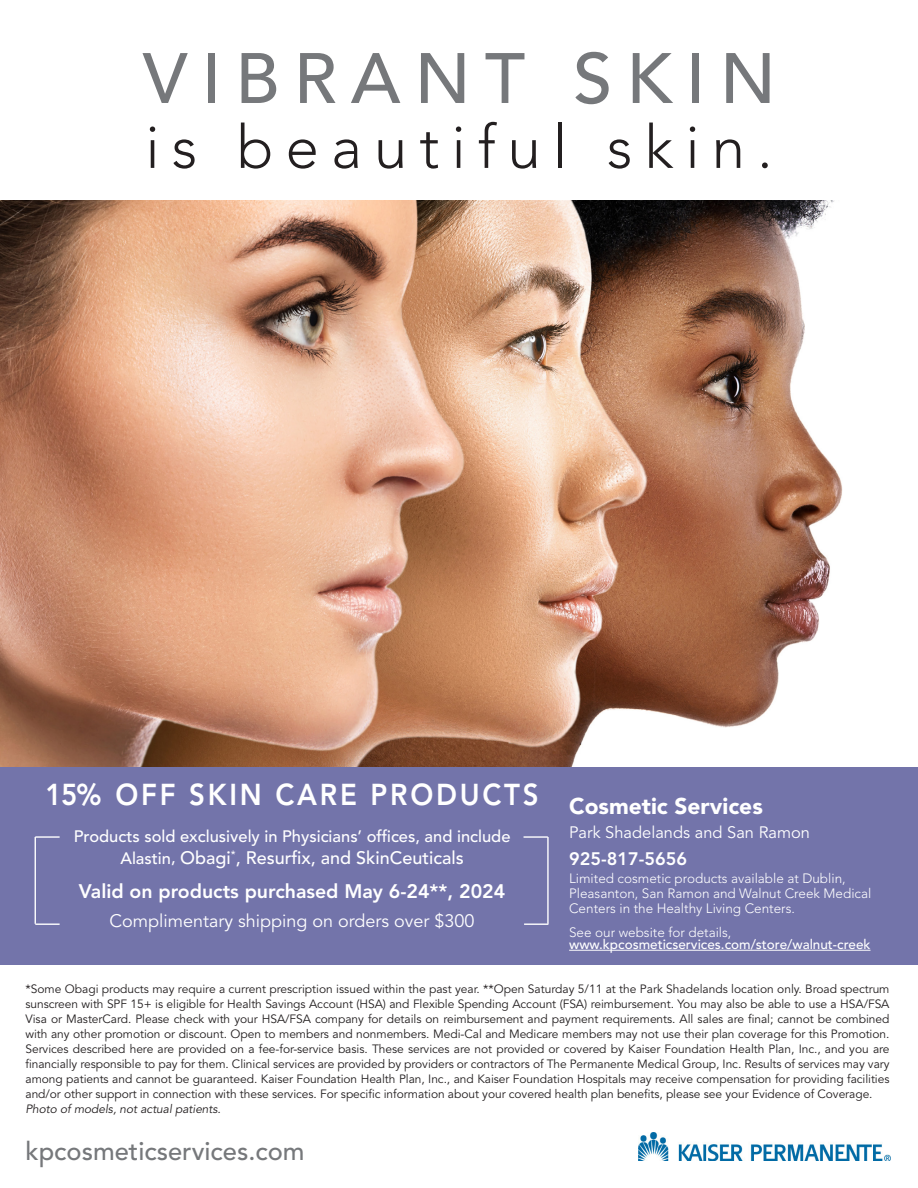
<style>
.page{position:relative;width:918px;height:1188px;background:#fff}
.page>*{position:absolute;margin:0;border:0;box-sizing:border-box;transform-origin:0 0}
.t1{font:500 70.5px "Avenir LT Std";letter-spacing:.2em;color:#76787b}
.t2{font:300 60px "Avenir LT Std";letter-spacing:.2em;color:#231f20}
.t3{font:800 30px "Avenir LT Std";letter-spacing:.1em;color:#fff;scale:.92 1}
.t4{font:500 25.5px "Avenir LT Std";color:#76787b}
.t5{font:900 22.65px "Avenir LT Std";color:#fff}
.t6{font:800 19.5px "Avenir LT Std";color:#fff}
.t7{font:500 18px "Avenir LT Std";color:#fff}
.t8{font:18px "Avenir LT Std";color:#fff}
.t9{font:800 18px "Avenir LT Std";color:#fff}
.t10{font:500 16.5px "Avenir LT Std";color:#fff}
.t11{font:16.5px "Avenir LT Std";color:#fff}
.t12{font:300 13.5px/15px "Avenir LT Std";color:#fff}
.t13{font:500 13.5px "Avenir LT Std";color:#fff}
.t14{font:12px/15px "Avenir LT Std";letter-spacing:-.005em;color:#231f20;text-align:justify}
.t15{font:italic 12px "Avenir LT Std";letter-spacing:-.005em;color:#231f20}
.s1{font-size:16.5px}
</style>
<div class="page">
<img style="left:0;top:200px;width:843px;height:567px">
<div style="left:0;top:767px;width:918px;height:197px;background:#7374aa"></div>
<img style="left:638px;top:1132px;width:253px;height:29px">
<hr style="left:569px;top:950px;width:302px;height:1px;background:#fff">
<hr style="left:35px;top:837px;width:1px;height:87px;background:#fff">
<hr style="left:547px;top:837px;width:2px;height:87px;background:#fff">
<hr style="left:35px;top:836px;width:25px;height:2px;background:#fff">
<hr style="left:524px;top:836px;width:24px;height:2px;background:#fff">
<svg style="left:35px;top:924px;width:25px;height:1px"></svg>
<svg style="left:524px;top:924px;width:24px;height:1px"></svg>
<p class="t1" style="left:143px;top:38px;width:635px">VIBRANT SKIN</p>
<p class="t2" style="left:145px;top:112px;width:629px">is beautiful skin.</p>
<p class="t3" style="left:46px;top:777px;width:537px">15% OFF SKIN CARE PRODUCTS</p>
<p class="t10" style="left:74px;top:827px;width:438px">Products sold exclusively in Physicians’ offices, and include</p>
<p class="t7" style="left:120px;top:848px;width:345px"><span class="s1">Alastin,</span> Obagi<sup>*</sup>, Resurfix, and SkinCeuticals</p>
<p class="t6" style="left:79px;top:880px;width:428px">Valid on products purchased May 6-24**, 2024</p>
<p class="t8" style="left:110px;top:911px;width:367px">Complimentary shipping on orders over $300</p>
<p class="t5" style="left:569px;top:792px;width:195px">Cosmetic Services</p>
<p class="t11" style="left:569px;top:823px;width:242px">Park Shadelands and San Ramon</p>
<p class="t9" style="left:569px;top:848px;width:119px">925-817-5656</p>
<p class="t12" style="left:569px;top:871px;width:304px">Limited cosmetic products available at Dublin,<br>Pleasanton, San Ramon and Walnut Creek Medical<br>Centers in the Healthy Living Centers.</p>
<p class="t12" style="left:569px;top:925px;width:164px">See our website for details,</p>
<p class="t13" style="left:569px;top:936px;width:303px">www.kpcosmeticservices.com/store/walnut-creek</p>
<p class="t14" style="left:26px;top:981px;width:866px">*Some Obagi products may require a current prescription issued within the past year. **Open Saturday 5/11 at the Park Shadelands location only. Broad spectrum sunscreen with SPF 15+ is eligible for Health Savings Account (HSA) and Flexible Spending Account (FSA) reimbursement. You may also be able to use a HSA/FSA Visa or MasterCard. Please check with your HSA/FSA company for details on reimbursement and payment requirements. All sales are final; cannot be combined with any other promotion or discount. Open to members and nonmembers. Medi-Cal and Medicare members may not use their plan coverage for this Promotion.<br>Services described here are provided on a fee-for-service basis. These services are not provided or covered by Kaiser Foundation Health Plan, Inc., and you are financially responsible to pay for them. Clinical services are provided by providers or contractors of The Permanente Medical Group, Inc. Results of services may vary among patients and cannot be guaranteed. Kaiser Foundation Health Plan, Inc., and Kaiser Foundation Hospitals may receive compensation for providing facilities and/or other support in connection with these services. For specific information about your covered health plan benefits, please see your Evidence of Coverage.</p>
<p class="t15" style="left:26px;top:1102px;width:197px">Photo of models, not actual patients.</p>
<p class="t4" style="left:26px;top:1136px;width:281px">kpcosmeticservices.com</p>
</div>
